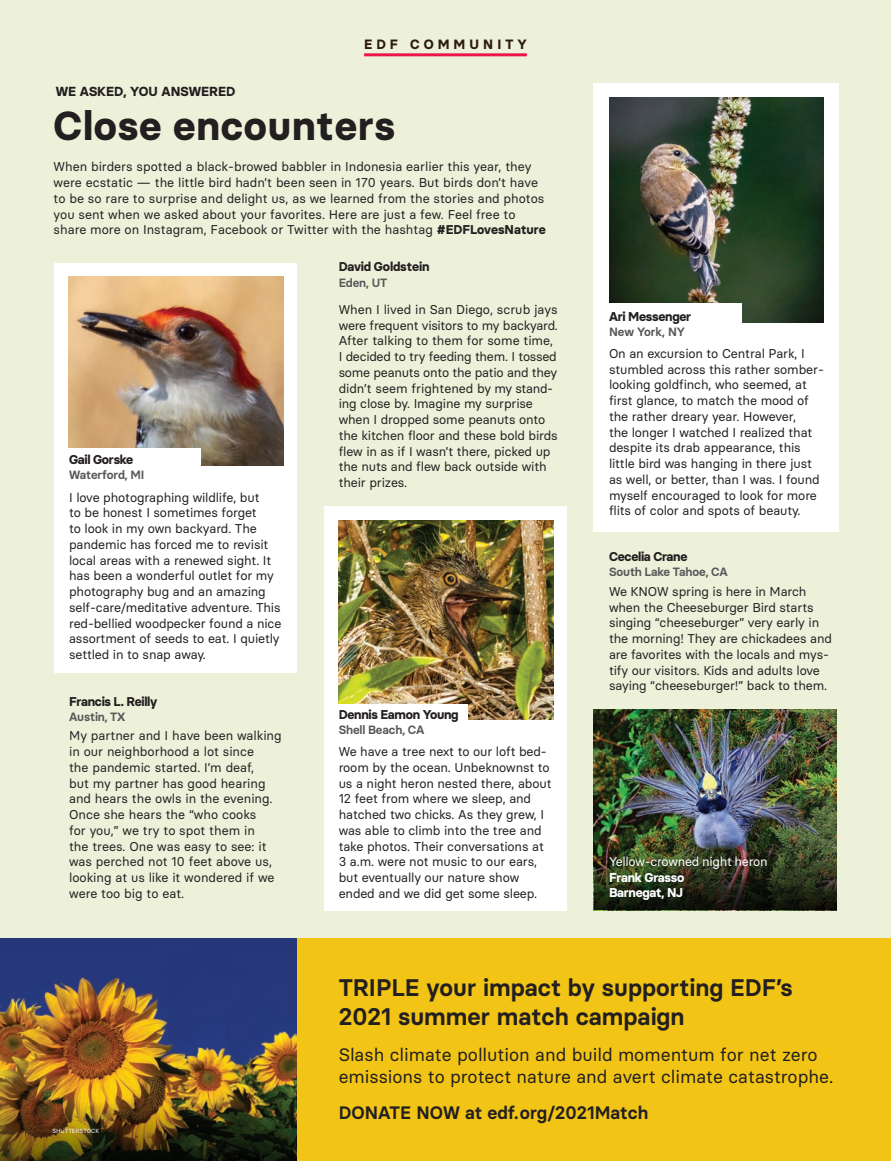
<style>
.page{position:relative;width:891px;height:1161px;background:#edf1da}
.page>*{position:absolute;margin:0;border:0;box-sizing:border-box;transform-origin:0 0}
.t1{font:700 40.5px "Basier Circle";letter-spacing:.02em;color:#231f20}
.t2{font:600 24px/28.5px "Basier Circle";color:#231f20}
.t3{font:18px/22.5px "Basier Circle";color:#231f20}
.t4{font:600 18px "Basier Circle";color:#231f20}
.t5{font:700 13.5px "Basier Circle";letter-spacing:.3em;color:#2d1c0c}
.t6{font:700 13.2px "Basier Circle";color:#231f20}
.t7{font:12.75px/15.8px "Basier Circle";letter-spacing:-.01em;color:#231f20}
.t8{font:700 12.75px "Basier Circle";letter-spacing:-.02em;color:#231f20}
.t9{font:12.75px "Basier Circle";letter-spacing:-.02em;color:#fff}
.t10{font:700 12.75px/15.8px "Basier Circle";letter-spacing:-.02em;color:#fff}
.t11{font:600 12px "Basier Circle";letter-spacing:-.01em;color:#57585a}
.t12{font:6px "Basier Circle";color:#fff}
.s1{font-weight:700}
</style>
<div class="page">
<hr style="left:364px;top:53px;width:163px;height:3px;background:#ed164b">
<div style="left:593px;top:83px;width:245px;height:449px;background:#fff"></div>
<img style="left:609px;top:97px;width:215px;height:225px">
<div style="left:324px;top:506px;width:243px;height:405px;background:#fff"></div>
<img style="left:339px;top:520px;width:215px;height:200px">
<div style="left:337px;top:704px;width:131px;height:20px;background:#fff"></div>
<div style="left:54px;top:263px;width:243px;height:410px;background:#fff"></div>
<img style="left:69px;top:276px;width:215px;height:190px">
<div style="left:67px;top:448px;width:134px;height:20px;background:#fff"></div>
<div style="left:608px;top:303px;width:134px;height:20px;background:#fff"></div>
<img style="left:594px;top:710px;width:243px;height:128px">
<img style="left:594px;top:838px;width:243px;height:72px">
<div style="left:0;top:939px;width:891px;height:222px;background:#f1c415"></div>
<img style="left:0;top:939px;width:297px;height:163px">
<img style="left:0;top:1102px;width:297px;height:59px">
<p class="t5" style="left:364px;top:36px;width:164px">EDF COMMUNITY</p>
<p class="t6" style="left:56px;top:83px;width:181px">WE ASKED, YOU ANSWERED</p>
<h1 class="t1" style="left:54px;top:101px;width:343px">Close encounters</h1>
<p class="t7" style="left:54px;top:159px;width:494px">When birders spotted a black-browed babbler in Indonesia earlier this year, they were ecstatic — the little bird hadn’t been seen in 170 years. But birds don’t have to be so rare to surprise and delight us, as we learned from the stories and photos you sent when we asked about your favorites. Here are just a few. Feel free to share more on Instagram, Facebook or Twitter with the hashtag <span class="s1">#EDFLovesNature</span></p>
<p class="t8" style="left:69px;top:452px;width:66px">Gail Gorske</p>
<p class="t11" style="left:69px;top:468px;width:77px">Waterford, MI</p>
<p class="t7" style="left:69px;top:489px;width:214px">I love photographing wildlife, but<br>to be honest I sometimes forget<br>to look in my own backyard. The pandemic has forced me to revisit local areas with a renewed sight. It has been a wonderful outlet for my photography bug and an amazing self-care/meditative adventure. This red-bellied woodpecker found a nice assortment of seeds to eat. I quietly settled in to snap away.</p>
<p class="t8" style="left:69px;top:693px;width:90px">Francis L. Reilly</p>
<p class="t11" style="left:69px;top:709px;width:58px">Austin, TX</p>
<p class="t7" style="left:69px;top:728px;width:214px">My partner and I have been walking in our neighborhood a lot since<br>the pandemic started. I’m deaf,<br>but my partner has good hearing and hears the owls in the evening.<br>Once she hears the “who cooks<br>for you,” we try to spot them in<br>the trees. One was easy to see: it was perched not 10 feet above us, looking at us like it wondered if we were too big to eat.</p>
<p class="t12" style="left:52px;top:1127px;width:49px">SHUTTERSTOCK</p>
<p class="t8" style="left:339px;top:258px;width:92px">David Goldstein</p>
<p class="t11" style="left:339px;top:276px;width:50px">Eden, UT</p>
<p class="t7" style="left:339px;top:301px;width:221px">When I lived in San Diego, scrub jays were frequent visitors to my backyard.<br>After talking to them for some time, I decided to try feeding them. I tossed some peanuts onto the patio and they didn’t seem frightened by my stand&shy;ing close by. Imagine my surprise when I dropped some peanuts onto the kitchen floor and these bold birds flew in as if I wasn’t there, picked up the nuts and flew back outside with their prizes.</p>
<p class="t8" style="left:339px;top:707px;width:121px">Dennis Eamon Young</p>
<p class="t11" style="left:339px;top:723px;width:87px">Shell Beach, CA</p>
<p class="t7" style="left:339px;top:744px;width:214px">We have a tree next to our loft bed&shy;room by the ocean. Unbeknownst to us a night heron nested there, about<br>12 feet from where we sleep, and hatched two chicks. As they grew, I was able to climb into the tree and take photos. Their conversations at<br>3 a.m. were not music to our ears, but eventually our nature show ended and we did get some sleep.</p>
<p class="t8" style="left:609px;top:308px;width:84px">Ari Messenger</p>
<p class="t11" style="left:609px;top:325px;width:78px">New York, NY</p>
<p class="t7" style="left:609px;top:345px;width:216px">On an excursion to Central Park, I stumbled across this rather somber&shy;looking goldfinch, who seemed, at first glance, to match the mood of the rather dreary year. However,<br>the longer I watched I realized that despite its drab appearance, this little bird was hanging in there just as well, or better, than I was. I found myself encouraged to look for more flits of color and spots of beauty.</p>
<p class="t8" style="left:609px;top:548px;width:80px">Cecelia Crane</p>
<p class="t11" style="left:609px;top:564px;width:120px">South Lake Tahoe, CA</p>
<p class="t7" style="left:609px;top:583px;width:224px">We KNOW spring is here in March when the Cheeseburger Bird starts singing “cheeseburger” very early in the morning! They are chickadees and are favorites with the locals and mys&shy;tify our visitors. Kids and adults love saying “cheeseburger!” back to them.</p>
<p class="t9" style="left:609px;top:853px;width:160px">Yellow-crowned night heron</p>
<p class="t10" style="left:609px;top:869px;width:77px">Frank Grasso<br>Barnegat, NJ</p>
<h2 class="t2" style="left:339px;top:973px;width:455px">TRIPLE your impact by supporting EDF’s<br>2021 summer match campaign</h2>
<h3 class="t3" style="left:339px;top:1043px;width:496px">Slash climate pollution and build momentum for net zero emissions to protect nature and avert climate catastrophe.</h3>
<h3 class="t4" style="left:339px;top:1102px;width:311px">DONATE NOW at edf.org/2021Match</h3>
</div>
